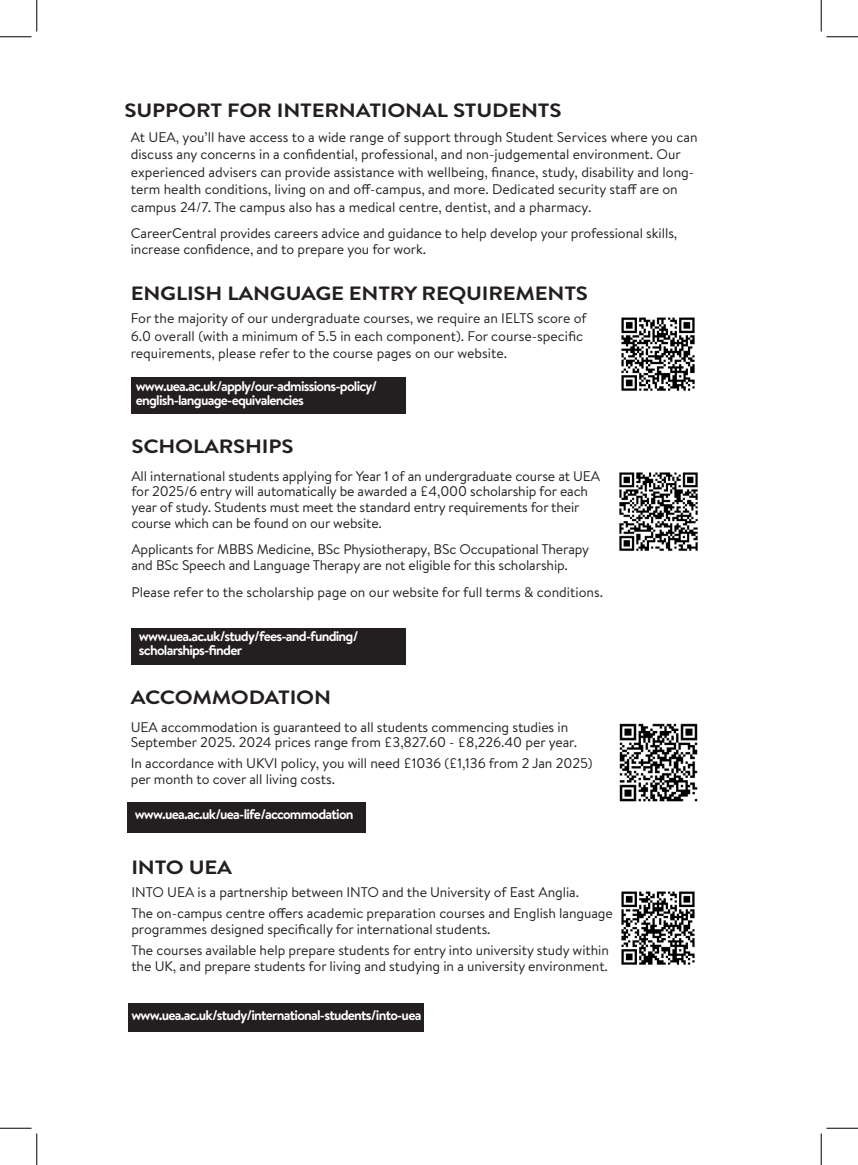
<style>
.page{position:relative;width:858px;height:1165px;background:#fff}
.page>*{position:absolute;margin:0;border:0;box-sizing:border-box;transform-origin:0 0}
.t1{font:700 19.25px "Brandon Text";letter-spacing:-.01em;color:#231f20;scale:1.16 1}
.t2{font:14px/15.8px "Brandon Text";letter-spacing:-.005em;color:#231f20}
.t3{font:700 14px/14px "Brandon Text";letter-spacing:-.055em;color:#fff}
</style>
<div class="page">
<div style="left:131px;top:628px;width:275px;height:36px;background:#231f20"></div>
<div style="left:131px;top:378px;width:274px;height:36px;background:#231f20"></div>
<div style="left:127px;top:803px;width:238px;height:30px;background:#231f20"></div>
<img style="left:621px;top:317px;width:74px;height:74px">
<img style="left:619px;top:472px;width:79px;height:79px">
<img style="left:619px;top:723px;width:79px;height:79px">
<div style="left:128px;top:1003px;width:296px;height:28px;background:#231f20"></div>
<img style="left:621px;top:891px;width:74px;height:74px">
<hr style="left:0;top:36px;width:32px;height:1px;background:#000">
<hr style="left:826px;top:36px;width:31px;height:1px;background:#000">
<hr style="left:0;top:1128px;width:32px;height:1px;background:#000">
<hr style="left:826px;top:1128px;width:31px;height:1px;background:#000">
<hr style="left:36px;top:0;width:1px;height:32px;background:#000">
<hr style="left:36px;top:1133px;width:1px;height:32px;background:#000">
<hr style="left:820px;top:0;width:1px;height:32px;background:#000">
<hr style="left:820px;top:1133px;width:1px;height:32px;background:#000">
<p class="t1" style="left:125px;top:97px;width:378px">SUPPORT FOR INTERNATIONAL STUDENTS</p>
<p class="t2" style="left:131px;top:128px;width:568px;line-height:17.5px">At UEA, you’ll have access to a wide range of support through Student Services where you can discuss any concerns in a confidential, professional, and non-judgemental environment. Our experienced advisers can provide assistance with wellbeing, finance, study, disability and long&shy;term health conditions, living on and off-campus, and more. Dedicated security staff are on campus 24/7. The campus also has a medical centre, dentist, and a pharmacy.</p>
<p class="t2" style="left:131px;top:225px;width:548px">CareerCentral provides careers advice and guidance to help develop your professional skills, increase confidence, and to prepare you for work.</p>
<p class="t1" style="left:131px;top:280px;width:395px">ENGLISH LANGUAGE ENTRY REQUIREMENTS</p>
<p class="t2" style="left:131px;top:309px;width:457px;line-height:17.5px">For the majority of our undergraduate courses, we require an IELTS score of<br>6.0 overall (with a minimum of 5.5 in each component). For course-specific requirements, please refer to the course pages on our website.</p>
<p class="t3" style="left:136px;top:378px;width:243px">www.uea.ac.uk/apply/our-admissions-policy/ english-language-equivalencies</p>
<p class="t1" style="left:131px;top:433px;width:141px">SCHOLARSHIPS</p>
<p class="t2" style="left:131px;top:467px;width:470px">All international students applying for Year 1 of an undergraduate course at UEA for 2025/6 entry will automatically be awarded a £4,000 scholarship for each year of study. Students must meet the standard entry requirements for their course which can be found on our website.</p>
<p class="t2" style="left:131px;top:541px;width:459px">Applicants for MBBS Medicine, BSc Physiotherapy, BSc Occupational Therapy and BSc Speech and Language Therapy are not eligible for this scholarship.</p>
<p class="t2" style="left:131px;top:584px;width:473px">Please refer to the scholarship page on our website for full terms &amp; conditions.</p>
<p class="t3" style="left:139px;top:629px;width:221px">www.uea.ac.uk/study/fees-and-funding/</p>
<p class="t3" style="left:139px;top:643px;width:105px">scholarships-finder</p>
<p class="t1" style="left:131px;top:684px;width:174px">ACCOMMODATION</p>
<p class="t2" style="left:131px;top:718px;width:439px">UEA accommodation is guaranteed to all students commencing studies in</p>
<p class="t2" style="left:131px;top:734px;width:448px">September 2025. 2024 prices range from £3,827.60 - £8,226.40 per year.</p>
<p class="t2" style="left:131px;top:755px;width:463px">In accordance with UKVI policy, you will need £1036 (£1,136 from 2 Jan 2025) per month to cover all living costs.</p>
<p class="t3" style="left:135px;top:806px;width:220px">www.uea.ac.uk/uea-life/accommodation</p>
<p class="t1" style="left:131px;top:854px;width:88px">INTO UEA</p>
<p class="t2" style="left:131px;top:884px;width:449px">INTO UEA is a partnership between INTO and the University of East Anglia.</p>
<p class="t2" style="left:131px;top:905px;width:483px">The on-campus centre offers academic preparation courses and English language programmes designed specifically for international students.</p>
<p class="t2" style="left:131px;top:942px;width:479px">The courses available help prepare students for entry into university study within the UK, and prepare students for living and studying in a university environment.</p>
<p class="t3" style="left:131px;top:1007px;width:291px">www.uea.ac.uk/study/international-students/into-uea</p>
</div>
